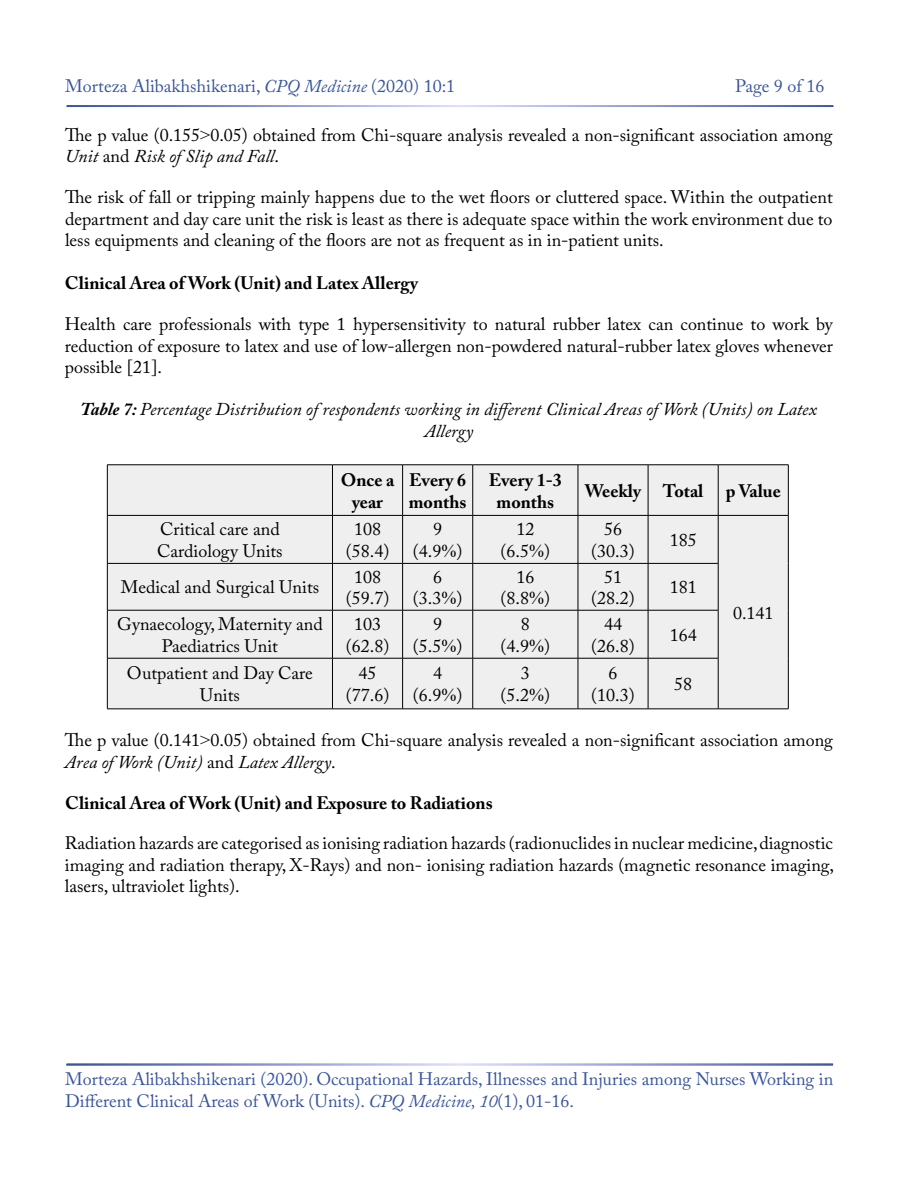
<style>
.page{position:relative;width:900px;height:1200px;background:#fff}
.page>*{position:absolute;margin:0;border:0;box-sizing:border-box;transform-origin:0 0}
.t1{font:18px/21.6px "Adobe Caslon Pro";color:#000;text-align:center}
.t2{font:18px/21.6px "Adobe Caslon Pro";color:#3955a0}
.t3{font:700 18px/21.6px "Adobe Caslon Pro";color:#000;text-align:center}
.t4{font:italic 18px/21.6px "Adobe Caslon Pro";color:#000;text-align:center}
.s1{font-style:italic}
.s2{font-family:"Times New Roman"}
.s3{font-weight:700}
</style>
<div class="page">
<div style="left:108px;top:466px;width:680px;height:243px;background:#efeff0"></div>
<div style="left:333px;top:516px;width:385px;height:193px;background:#efeff0"></div>
<hr style="left:107px;top:465px;width:225px;height:1px;background:#000">
<hr style="left:107px;top:465px;width:1px;height:50px;background:#000">
<hr style="left:332px;top:465px;width:71px;height:1px;background:#000">
<hr style="left:332px;top:465px;width:1px;height:50px;background:#000">
<hr style="left:403px;top:465px;width:70px;height:1px;background:#000">
<hr style="left:402px;top:465px;width:1px;height:50px;background:#000">
<hr style="left:473px;top:465px;width:105px;height:1px;background:#000">
<hr style="left:472px;top:465px;width:1px;height:50px;background:#000">
<hr style="left:578px;top:465px;width:70px;height:1px;background:#000">
<hr style="left:578px;top:465px;width:1px;height:50px;background:#000">
<hr style="left:648px;top:465px;width:70px;height:1px;background:#000">
<hr style="left:648px;top:465px;width:1px;height:50px;background:#000">
<hr style="left:718px;top:465px;width:71px;height:1px;background:#000">
<hr style="left:718px;top:465px;width:1px;height:50px;background:#000">
<hr style="left:788px;top:465px;width:1px;height:50px;background:#000">
<hr style="left:107px;top:515px;width:225px;height:1px;background:#000">
<hr style="left:107px;top:516px;width:1px;height:47px;background:#000">
<hr style="left:332px;top:515px;width:71px;height:1px;background:#000">
<hr style="left:332px;top:516px;width:1px;height:47px;background:#000">
<hr style="left:403px;top:515px;width:70px;height:1px;background:#000">
<hr style="left:402px;top:516px;width:1px;height:47px;background:#000">
<hr style="left:473px;top:515px;width:105px;height:1px;background:#000">
<hr style="left:472px;top:516px;width:1px;height:47px;background:#000">
<hr style="left:578px;top:515px;width:70px;height:1px;background:#000">
<hr style="left:578px;top:516px;width:1px;height:47px;background:#000">
<hr style="left:648px;top:515px;width:70px;height:1px;background:#000">
<hr style="left:648px;top:516px;width:1px;height:47px;background:#000">
<hr style="left:718px;top:515px;width:71px;height:1px;background:#000">
<hr style="left:718px;top:516px;width:1px;height:47px;background:#000">
<hr style="left:788px;top:516px;width:1px;height:47px;background:#000">
<hr style="left:107px;top:563px;width:225px;height:1px;background:#000">
<hr style="left:107px;top:564px;width:1px;height:46px;background:#000">
<hr style="left:332px;top:563px;width:71px;height:1px;background:#000">
<hr style="left:332px;top:564px;width:1px;height:46px;background:#000">
<hr style="left:403px;top:563px;width:70px;height:1px;background:#000">
<hr style="left:402px;top:564px;width:1px;height:46px;background:#000">
<hr style="left:473px;top:563px;width:105px;height:1px;background:#000">
<hr style="left:472px;top:564px;width:1px;height:46px;background:#000">
<hr style="left:578px;top:563px;width:70px;height:1px;background:#000">
<hr style="left:578px;top:564px;width:1px;height:46px;background:#000">
<hr style="left:648px;top:563px;width:70px;height:1px;background:#000">
<hr style="left:648px;top:564px;width:1px;height:46px;background:#000">
<hr style="left:718px;top:564px;width:1px;height:46px;background:#000">
<hr style="left:788px;top:563px;width:1px;height:47px;background:#000">
<hr style="left:107px;top:610px;width:225px;height:1px;background:#000">
<hr style="left:107px;top:610px;width:1px;height:48px;background:#000">
<hr style="left:332px;top:610px;width:71px;height:1px;background:#000">
<hr style="left:332px;top:610px;width:1px;height:48px;background:#000">
<hr style="left:403px;top:610px;width:70px;height:1px;background:#000">
<hr style="left:402px;top:610px;width:1px;height:48px;background:#000">
<hr style="left:473px;top:610px;width:105px;height:1px;background:#000">
<hr style="left:472px;top:610px;width:1px;height:48px;background:#000">
<hr style="left:578px;top:610px;width:70px;height:1px;background:#000">
<hr style="left:578px;top:610px;width:1px;height:48px;background:#000">
<hr style="left:648px;top:610px;width:70px;height:1px;background:#000">
<hr style="left:648px;top:610px;width:1px;height:48px;background:#000">
<hr style="left:718px;top:610px;width:1px;height:48px;background:#000">
<hr style="left:788px;top:610px;width:1px;height:48px;background:#000">
<hr style="left:107px;top:658px;width:225px;height:1px;background:#000">
<hr style="left:107px;top:658px;width:1px;height:51px;background:#000">
<hr style="left:332px;top:658px;width:71px;height:1px;background:#000">
<hr style="left:332px;top:658px;width:1px;height:51px;background:#000">
<hr style="left:403px;top:658px;width:70px;height:1px;background:#000">
<hr style="left:402px;top:658px;width:1px;height:51px;background:#000">
<hr style="left:473px;top:658px;width:105px;height:1px;background:#000">
<hr style="left:472px;top:658px;width:1px;height:51px;background:#000">
<hr style="left:578px;top:658px;width:70px;height:1px;background:#000">
<hr style="left:578px;top:658px;width:1px;height:51px;background:#000">
<hr style="left:648px;top:658px;width:70px;height:1px;background:#000">
<hr style="left:648px;top:658px;width:1px;height:51px;background:#000">
<hr style="left:718px;top:658px;width:1px;height:51px;background:#000">
<hr style="left:788px;top:658px;width:1px;height:51px;background:#000">
<hr style="left:107px;top:709px;width:225px;height:1px;background:#000">
<hr style="left:332px;top:709px;width:71px;height:1px;background:#000">
<hr style="left:403px;top:709px;width:70px;height:1px;background:#000">
<hr style="left:473px;top:709px;width:105px;height:1px;background:#000">
<hr style="left:578px;top:709px;width:70px;height:1px;background:#000">
<hr style="left:648px;top:709px;width:70px;height:1px;background:#000">
<hr style="left:718px;top:709px;width:71px;height:1px;background:#000">
<p class="t2" style="left:65px;top:75px;width:391px">Morteza Alibakhshikenari, <span class="s1">CPQ Medicine</span> (2020) 10:1</p>
<p class="t2" style="left:735px;top:75px;width:91px">Page 9 of 16</p>
<p class="t1" style="left:65px;top:124px;width:769px;text-align:left">The p value (0.155<span class="s2">&gt;</span>0.05) obtained from Chi-square analysis revealed a non-significant association among<br><span class="s1">Unit</span> and <span class="s1">Risk of Slip and Fall</span>.</p>
<p class="t1" style="left:65px;top:186px;width:769px;text-align:justify">The risk of fall or tripping mainly happens due to the wet floors or cluttered space. Within the outpatient department and day care unit the risk is least as there is adequate space within the work environment due to less equipments and cleaning of the floors are not as frequent as in in-patient units.</p>
<p class="t3" style="left:65px;top:272px;width:355px">Clinical Area of Work (Unit) and Latex Allergy</p>
<p class="t1" style="left:65px;top:313px;width:769px;text-align:justify">Health care professionals with type 1 hypersensitivity to natural rubber latex can continue to work by reduction of exposure to latex and use of low-allergen non-powdered natural-rubber latex gloves whenever possible [21].</p>
<p class="t4" style="left:81px;top:398px;width:738px"><span class="s3">Table 7:</span> Percentage Distribution of respondents working in different Clinical Areas of Work (Units) on Latex<br>Allergy</p>
<p class="t3" style="left:341px;top:469px;width:55px">Once a year</p>
<p class="t3" style="left:409px;top:469px;width:59px;text-align:left">Every 6 months</p>
<p class="t3" style="left:489px;top:469px;width:75px">Every 1-3 months</p>
<p class="t3" style="left:585px;top:480px;width:198px">Weekly Total p Value</p>
<p class="t1" style="left:157px;top:518px;width:127px;text-align:left">Critical care and<br>Cardiology Units</p>
<p class="t1" style="left:346px;top:518px;width:45px">108 (58.4)</p>
<p class="t1" style="left:413px;top:518px;width:51px">9 (4.9<span class="s2">%</span>)</p>
<p class="t1" style="left:501px;top:518px;width:51px">12 (6.5<span class="s2">%</span>)</p>
<p class="t1" style="left:591px;top:518px;width:45px">56 (30.3)</p>
<p class="t1" style="left:670px;top:529px;width:28px">185</p>
<p class="t1" style="left:121px;top:576px;width:200px">Medical and Surgical Units</p>
<p class="t1" style="left:346px;top:566px;width:45px">108 (59.7)</p>
<p class="t1" style="left:413px;top:566px;width:51px">6 (3.3<span class="s2">%</span>)</p>
<p class="t1" style="left:501px;top:566px;width:51px">16 (8.8<span class="s2">%</span>)</p>
<p class="t1" style="left:591px;top:566px;width:45px">51 (28.2)</p>
<p class="t1" style="left:670px;top:576px;width:28px">181</p>
<p class="t1" style="left:117px;top:613px;width:207px">Gynaecology, Maternity and<br>Paediatrics Unit</p>
<p class="t1" style="left:346px;top:613px;width:45px">103 (62.8)</p>
<p class="t1" style="left:413px;top:613px;width:51px">9 (5.5<span class="s2">%</span>)</p>
<p class="t1" style="left:501px;top:613px;width:51px">8 (4.9<span class="s2">%</span>)</p>
<p class="t1" style="left:591px;top:613px;width:45px">44 (26.8)</p>
<p class="t1" style="left:670px;top:624px;width:28px">164</p>
<p class="t1" style="left:127px;top:662px;width:187px">Outpatient and Day Care<br>Units</p>
<p class="t1" style="left:346px;top:662px;width:45px">45 (77.6)</p>
<p class="t1" style="left:413px;top:662px;width:51px">4 (6.9<span class="s2">%</span>)</p>
<p class="t1" style="left:501px;top:662px;width:51px">3 (5.2<span class="s2">%</span>)</p>
<p class="t1" style="left:591px;top:662px;width:45px">6 (10.3)</p>
<p class="t1" style="left:674px;top:673px;width:19px">58</p>
<p class="t1" style="left:733px;top:602px;width:42px">0.141</p>
<p class="t1" style="left:65px;top:729px;width:770px;text-align:left">The p value (0.141<span class="s2">&gt;</span>0.05) obtained from Chi-square analysis revealed a non-significant association among<br><span class="s1">Area of Work (Unit)</span> and <span class="s1">Latex Allergy</span>.</p>
<p class="t3" style="left:65px;top:792px;width:429px">Clinical Area of Work (Unit) and Exposure to Radiations</p>
<p class="t1" style="left:65px;top:832px;width:771px;text-align:justify">Radiation hazards are categorised as ionising radiation hazards (radionuclides in nuclear medicine, diagnostic imaging and radiation therapy, X-Rays) and non- ionising radiation hazards (magnetic resonance imaging, lasers, ultraviolet lights).</p>
<p class="t2" style="left:65px;top:1068px;width:769px">Morteza Alibakhshikenari (2020). Occupational Hazards, Illnesses and Injuries among Nurses Working in<br>Different Clinical Areas of Work (Units). <span class="s1">CPQ Medicine, 10</span>(1), 01-16.</p>
</div>
